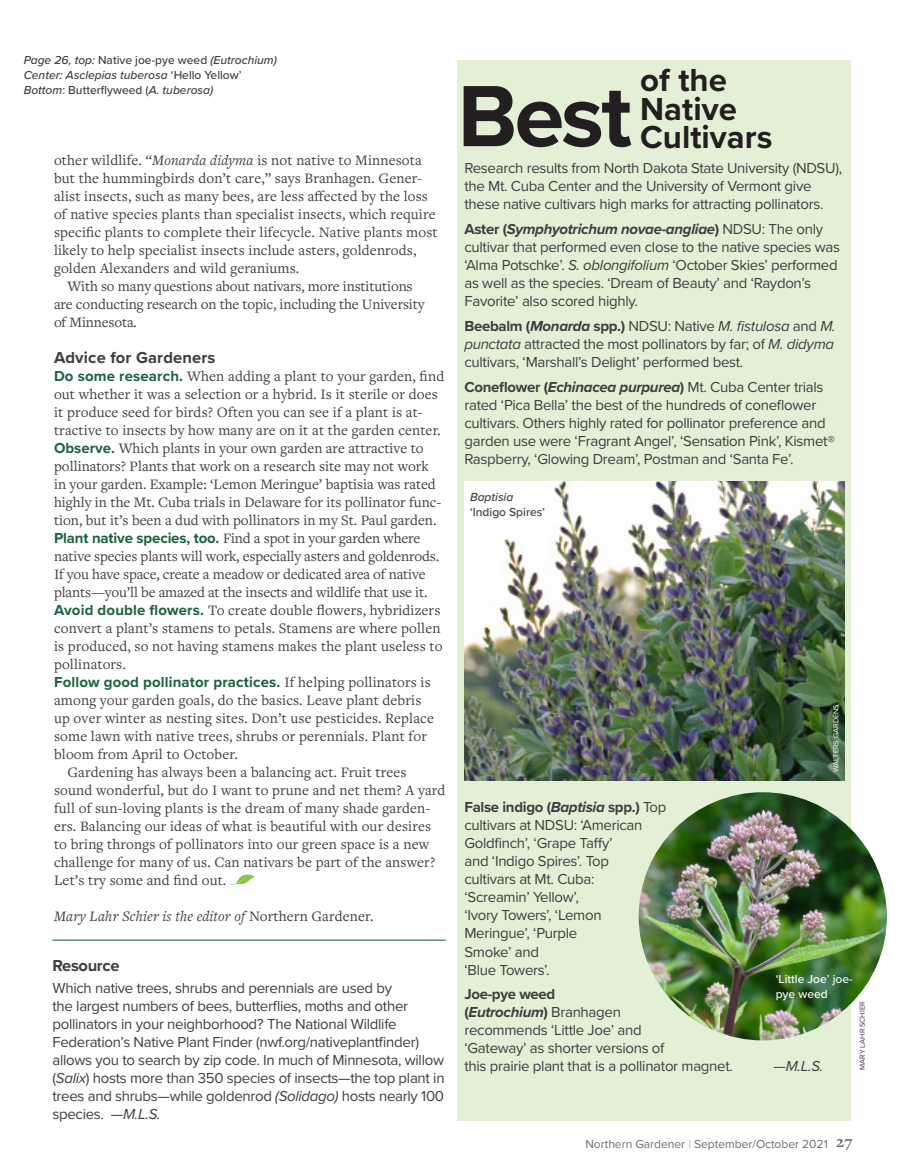
<style>
.page{position:relative;width:905px;height:1175px;background:#fff}
.page>*{position:absolute;margin:0;border:0;box-sizing:border-box;transform-origin:0 0}
.Photo_credit_blk{font:700 90px "Proxima Nova";color:#231f20}
.Sidebar_copy{font:700 33px/28.5px "Proxima Nova";color:#231f20}
.Body{font:700 16.5px "Proxima Nova";letter-spacing:.01em;color:#3e3e3f}
.Sidebar_copy-2{font:700 16.5px "Proxima Nova";letter-spacing:-.02em;color:#3e3e3f}
.t1{font:700 16.5px "Freight Text Pro";color:#6c6d70}
.Body-2{font:15px/18px "Freight Text Pro";letter-spacing:.01em;color:#3e3e3f}
.Sidebar_copy-3{font:15px/18px "Proxima Nova";letter-spacing:-.02em;color:#3e3e3f}
.Body-3{font:15px/18px "Freight Text Pro";letter-spacing:-.01em;color:#3e3e3f}
.Body-4{font:italic 15px "Freight Text Pro";letter-spacing:.01em;color:#3e3e3f}
.Sidebar_copy-4{font:italic 15px "Proxima Nova";color:#3e3e3f}
.Cutline_Black_2020{font:italic 500 12px "Proxima Nova";color:#3e3e3f}
.t2{font:12px "Proxima Nova";color:#6c6d70}
.Cutline_Black_2020-2{font:500 12px/15px "Proxima Nova";color:#3e3e3f}
.Cutline_Black_2020-3{font:500 12px/15px "Proxima Nova";color:#fff}
.Photo_credit_blk-2{font:7.5px "Proxima Nova";color:#fff}
.Photo_credit_blk-3{font:7.5px "Proxima Nova";color:#3e3e3f}
.s1{font-style:normal}
.s2{font-style:italic}
.s3{font-family:"Proxima Nova";font-weight:700;color:#1b6340}
.s4{font-weight:700}
.s5{font-weight:700;font-style:italic}
.s6{color:#a8d27c}
</style>
<div class="page">
<div style="left:457px;top:60px;width:393px;height:94px;background:#e3f0d5"></div>
<svg style="left:230px;top:874px;width:25px;height:11px"></svg>
<hr style="left:52px;top:939px;width:394px;height:1px;background:#095832">
<div style="left:457px;top:154px;width:393px;height:966px;background:#e3f0d5"></div>
<img style="left:464px;top:482px;width:380px;height:298px">
<img style="left:638px;top:792px;width:248px;height:248px;border-radius:124px">
<p class="Cutline_Black_2020" style="left:24px;top:51px;width:255px">Page 26, top: <span class="s1">Native joe-pye weed</span> (Eutrochium)</p>
<p class="Cutline_Black_2020" style="left:24px;top:66px;width:219px">Center: Asclepias tuberosa <span class="s1">‘Hello Yellow’</span></p>
<p class="Cutline_Black_2020" style="left:24px;top:81px;width:191px">Bottom<span class="s1">: Butterflyweed (</span>A. tuberosa)</p>
<p class="Body-2" style="left:54px;top:151px;width:385px">other wildlife. “<span class="s2">Monarda didyma</span> is not native to Minnesota but the hummingbirds don’t care,” says Branhagen. Gener&shy;alist insects, such as many bees, are less affected by the loss of native species plants than specialist insects, which require specific plants to complete their lifecycle. Native plants most likely to help specialist insects include asters, goldenrods, golden Alexanders and wild geraniums.</p>
<p class="Body-3" style="left:54px;top:277px;width:372px;text-indent:14px">With so many questions about nativars, more institutions are conducting research on the topic, including the University of Minnesota.</p>
<p class="Body" style="left:54px;top:345px;width:163px">Advice for Gardeners</p>
<p class="Body-2" style="left:54px;top:367px;width:391px"><span class="s3">Do some research.</span> When adding a plant to your garden, find out whether it was a selection or a hybrid. Is it sterile or does it produce seed for birds? Often you can see if a plant is at&shy;tractive to insects by how many are on it at the garden center.</p>
<p class="Body-2" style="left:54px;top:439px;width:389px"><span class="s3">Observe.</span> Which plants in your own garden are attractive to pollinators? Plants that work on a research site may not work in your garden. Example: ‘Lemon Meringue’ baptisia was rated highly in the Mt. Cuba trials in Delaware for its pollinator func&shy;tion, but it’s been a dud with pollinators in my St. Paul garden.</p>
<p class="Body-3" style="left:54px;top:529px;width:386px"><span class="s3">Plant native species, too.</span> Find a spot in your garden where native species plants will work, especially asters and goldenrods.<br>If you have space, create a meadow or dedicated area of native plants—you’ll be amazed at the insects and wildlife that use it.</p>
<p class="Body-2" style="left:54px;top:601px;width:390px"><span class="s3">Avoid double flowers.</span> To create double flowers, hybridizers convert a plant’s stamens to petals. Stamens are where pollen is produced, so not having stamens makes the plant useless to pollinators.</p>
<p class="Body-2" style="left:54px;top:673px;width:381px"><span class="s3">Follow good pollinator practices.</span> If helping pollinators is among your garden goals, do the basics. Leave plant debris up over winter as nesting sites. Don’t use pesticides. Replace some lawn with native trees, shrubs or perennials. Plant for bloom from April to October.</p>
<p class="Body-2" style="left:54px;top:763px;width:393px;text-indent:14px">Gardening has always been a balancing act. Fruit trees sound wonderful, but do I want to prune and net them? A yard full of sun-loving plants is the dream of many shade garden&shy;ers. Balancing our ideas of what is beautiful with our desires to bring throngs of pollinators into our green space is a new challenge for many of us. Can nativars be part of the answer?<br>Let’s try some and find out.</p>
<p class="Body-4" style="left:54px;top:906px;width:321px">Mary Lahr Schier is the editor of <span class="s1">Northern Gardener.</span></p>
<p class="Sidebar_copy-2" style="left:52px;top:953px;width:69px">Resource</p>
<p class="Sidebar_copy-3" style="left:52px;top:978px;width:393px">Which native trees, shrubs and perennials are used by<br>the largest numbers of bees, butterflies, moths and other pollinators in your neighborhood? The National Wildlife Federation’s Native Plant Finder (nwf.org/nativeplantfinder) allows you to search by zip code. In much of Minnesota, willow (<span class="s2">Salix</span>) hosts more than 350 species of insects—the top plant in trees and shrubs—while goldenrod <span class="s2">(Solidago)</span> hosts nearly 100 species. <span class="s2">—M.L.S.</span></p>
<p class="Photo_credit_blk" style="left:457px;top:49px;width:176px">Best</p>
<p class="Sidebar_copy" style="left:640px;top:65px;width:134px">of the<br>Native<br>Cultivars</p>
<p class="Sidebar_copy-3" style="left:464px;top:158px;width:379px">Research results from North Dakota State University (NDSU), the Mt. Cuba Center and the University of Vermont give these native cultivars high marks for attracting pollinators.</p>
<p class="Sidebar_copy-3" style="left:464px;top:219px;width:377px"><span class="s4">Aster (</span><span class="s5">Symphyotrichum novae-angliae</span><span class="s4">)</span> NDSU: The only cultivar that performed even close to the native species was ‘Alma Potschke’. <span class="s2">S. oblongifolium</span> ‘October Skies’ performed as well as the species. ‘Dream of Beauty’ and ‘Raydon’s Favorite’ also scored highly.</p>
<p class="Sidebar_copy-3" style="left:464px;top:316px;width:373px;text-align:justify"><span class="s4">Beebalm (</span><span class="s5">Monarda</span> <span class="s4">spp.)</span> NDSU: Native <span class="s2">M. fistulosa</span> and <span class="s2">M. punctata</span> attracted the most pollinators by far; of <span class="s2">M. didyma </span>cultivars, ‘Marshall’s Delight’ performed best.</p>
<p class="Sidebar_copy-3" style="left:464px;top:377px;width:372px"><span class="s4">Coneflower (</span><span class="s5">Echinacea purpurea</span><span class="s4">)</span> Mt. Cuba Center trials rated ‘Pica Bella’ the best of the hundreds of coneflower cultivars. Others highly rated for pollinator preference and garden use were ‘Fragrant Angel’, ‘Sensation Pink’, Kismet® Raspberry, ‘Glowing Dream’, Postman and ‘Santa Fe’.</p>
<p class="Cutline_Black_2020-2" style="left:470px;top:489px;width:76px"><span class="s2">Baptisia </span>‘Indigo Spires’</p>
<p class="Sidebar_copy-3" style="left:464px;top:797px;width:203px"><span class="s4">False indigo (</span><span class="s5">Baptisia</span> <span class="s4">spp.)</span> Top cultivars at NDSU: ‘American<br>Goldfinch’, ‘Grape Taffy’<br>and ‘Indigo Spires’. Top<br>cultivars at Mt. Cuba:<br>‘Screamin’ Yellow’,<br>‘Ivory Towers’, ‘Lemon<br>Meringue’, ‘Purple<br>Smoke’ and<br>‘Blue Towers’.</p>
<p class="Sidebar_copy-3" style="left:464px;top:984px;width:270px"><span class="s4">Joe-pye weed<br>(</span><span class="s5">Eutrochium</span><span class="s4">)</span> Branhagen<br>recommends ‘Little Joe’ and<br>‘Gateway’ as shorter versions of<br>this prairie plant that is a pollinator magnet.</p>
<p class="Photo_credit_blk-2" style="left:830px;top:772px;width:69px;rotate:-90deg">WALTERS GARDENS</p>
<p class="Cutline_Black_2020-3" style="left:775px;top:971px;width:78px">‘Little Joe’ joe&shy;pye weed</p>
<p class="Photo_credit_blk-3" style="left:856px;top:1069px;width:70px;rotate:-90deg">MARY LAHR SCHIER</p>
<p class="Sidebar_copy-4" style="left:773px;top:1055px;width:51px">—M.L.S.</p>
<p class="t2" style="left:585px;top:1134px;width:244px">Northern Gardener <span class="s6">l</span> September/October 2021</p>
<p class="t1" style="left:836px;top:1130px;width:18px">27</p>
</div>
